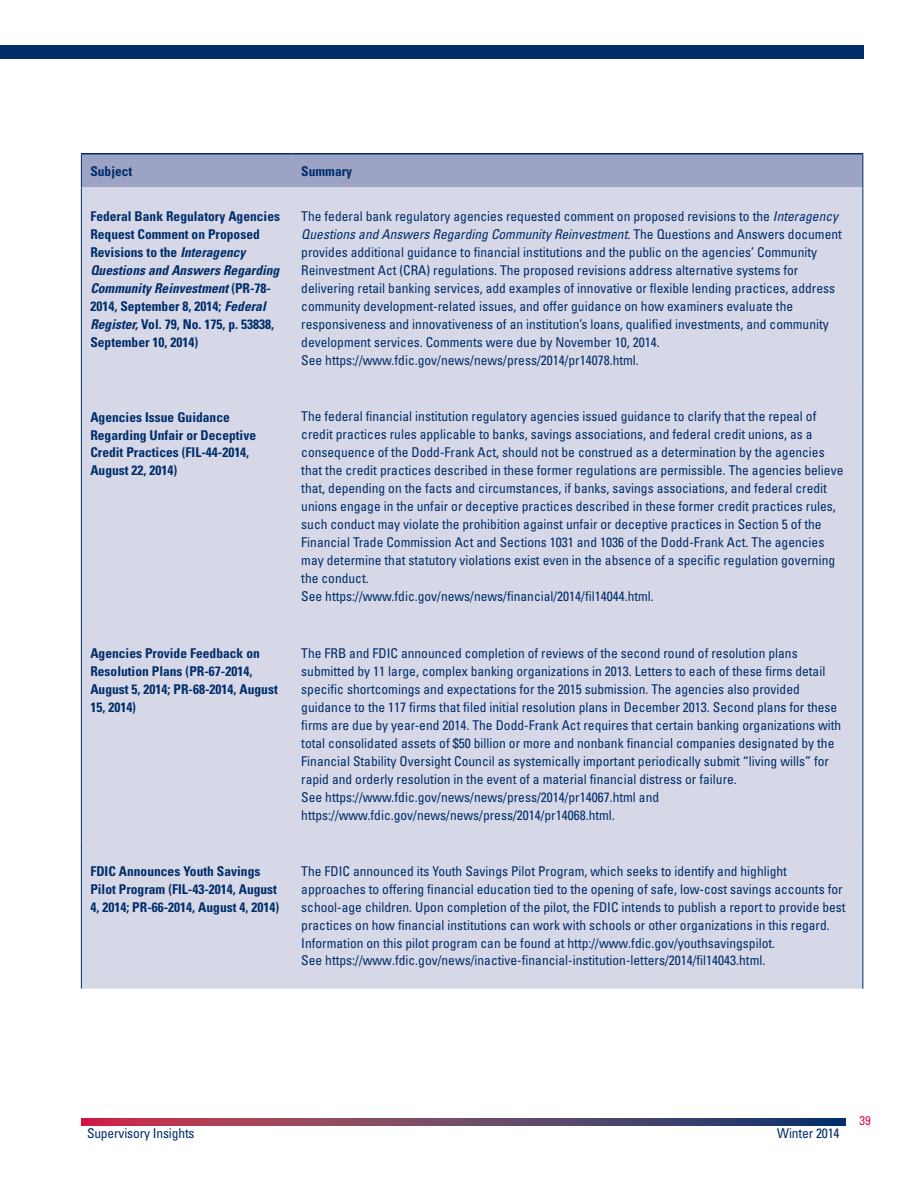
<style>
.page{position:relative;width:918px;height:1188px;background:#fff}
.page>*{position:absolute;margin:0;border:0;box-sizing:border-box;transform-origin:0 0}
.t1{font:condensed 13.5px/18px "Univers LT Std";color:#002d6a}
.t2{font:700 condensed 13.5px/18px "Univers LT Std";color:#002d6a}
.t3{font:condensed 12.75px "Univers LT Std";color:#d31245}
.s1{font-style:italic}
</style>
<div class="page">
<div style="left:0;top:45px;width:864px;height:13px;background:#002d6a"></div>
<svg style="left:81px;top:1119px;width:765px;height:6px;background:#704062"></svg>
<div style="left:82px;top:154px;width:780px;height:34px;background:#9ca3c5"></div>
<div style="left:82px;top:188px;width:780px;height:801px;background:#d6d8e7"></div>
<hr style="left:81px;top:153px;width:211px;height:1px;background:#002d6a">
<hr style="left:292px;top:153px;width:571px;height:1px;background:#002d6a">
<hr style="left:81px;top:188px;width:1px;height:200px;background:#002d6a">
<hr style="left:862px;top:188px;width:1px;height:200px;background:#002d6a">
<hr style="left:81px;top:388px;width:1px;height:236px;background:#002d6a">
<hr style="left:862px;top:388px;width:1px;height:236px;background:#002d6a">
<hr style="left:81px;top:624px;width:1px;height:218px;background:#002d6a">
<hr style="left:862px;top:624px;width:1px;height:218px;background:#002d6a">
<hr style="left:81px;top:842px;width:1px;height:147px;background:#002d6a">
<hr style="left:862px;top:842px;width:1px;height:147px;background:#002d6a">
<hr style="left:81px;top:154px;width:1px;height:34px;background:#002d6a">
<hr style="left:862px;top:154px;width:1px;height:34px;background:#002d6a">
<p class="t2" style="left:90px;top:162px;width:44px">Subject</p>
<p class="t2" style="left:301px;top:162px;width:52px">Summary</p>
<p class="t2" style="left:90px;top:207px;width:191px">Federal Bank Regulatory Agencies<br>Request Comment on Proposed<br>Revisions to the <span class="s1">Interagency<br>Questions and Answers Regarding<br>Community Reinvestment</span> (PR-78-<br>2014, September 8, 2014; <span class="s1">Federal<br>Register,</span> Vol. 79, No. 175, p. 53838,<br>September 10, 2014)</p>
<p class="t1" style="left:301px;top:207px;width:542px">The federal bank regulatory agencies requested comment on proposed revisions to the <span class="s1">Interagency Questions and Answers Regarding Community Reinvestment</span>. The Questions and Answers document provides additional guidance to financial institutions and the public on the agencies’ Community Reinvestment Act (CRA) regulations. The proposed revisions address alternative systems for delivering retail banking services, add examples of innovative or flexible lending practices, address community development-related issues, and offer guidance on how examiners evaluate the responsiveness and innovativeness of an institution’s loans, qualified investments, and community development services. Comments were due by November 10, 2014.</p>
<p class="t1" style="left:301px;top:351px;width:339px">See https://www.fdic.gov/news/news/press/2014/pr14078.html.</p>
<p class="t2" style="left:90px;top:408px;width:167px">Agencies Issue Guidance<br>Regarding Unfair or Deceptive<br>Credit Practices (FIL-44-2014,<br>August 22, 2014)</p>
<p class="t1" style="left:301px;top:408px;width:544px">The federal financial institution regulatory agencies issued guidance to clarify that the repeal of credit practices rules applicable to banks, savings associations, and federal credit unions, as a consequence of the Dodd-Frank Act, should not be construed as a determination by the agencies that the credit practices described in these former regulations are permissible. The agencies believe that, depending on the facts and circumstances, if banks, savings associations, and federal credit unions engage in the unfair or deceptive practices described in these former credit practices rules, such conduct may violate the prohibition against unfair or deceptive practices in Section 5 of the Financial Trade Commission Act and Sections 1031 and 1036 of the Dodd-Frank Act. The agencies may determine that statutory violations exist even in the absence of a specific regulation governing the conduct.</p>
<p class="t1" style="left:301px;top:587px;width:354px">See https://www.fdic.gov/news/news/financial/2014/fil14044.html.</p>
<p class="t2" style="left:90px;top:644px;width:189px">Agencies Provide Feedback on<br>Resolution Plans (PR-67-2014,<br>August 5, 2014; PR-68-2014, August<br>15, 2014)</p>
<p class="t1" style="left:301px;top:644px;width:542px">The FRB and FDIC announced completion of reviews of the second round of resolution plans submitted by 11 large, complex banking organizations in 2013. Letters to each of these firms detail specific shortcomings and expectations for the 2015 submission. The agencies also provided guidance to the 117 firms that filed initial resolution plans in December 2013. Second plans for these firms are due by year-end 2014. The Dodd-Frank Act requires that certain banking organizations with total consolidated assets of $50 billion or more and nonbank financial companies designated by the Financial Stability Oversight Council as systemically important periodically submit “living wills” for rapid and orderly resolution in the event of a material financial distress or failure.</p>
<p class="t1" style="left:301px;top:788px;width:359px">See https://www.fdic.gov/news/news/press/2014/pr14067.html and https://www.fdic.gov/news/news/press/2014/pr14068.html.</p>
<p class="t2" style="left:90px;top:862px;width:190px">FDIC Announces Youth Savings<br>Pilot Program (FIL-43-2014, August<br>4, 2014; PR-66-2014, August 4, 2014)</p>
<p class="t1" style="left:301px;top:862px;width:546px">The FDIC announced its Youth Savings Pilot Program, which seeks to identify and highlight approaches to offering financial education tied to the opening of safe, low-cost savings accounts for school-age children. Upon completion of the pilot, the FDIC intends to publish a report to provide best practices on how financial institutions can work with schools or other organizations in this regard.<br>Information on this pilot program can be found at http://www.fdic.gov/youthsavingspilot.<br>See https://www.fdic.gov/news/inactive-financial-institution-letters/2014/fil14043.html.</p>
<p class="t1" style="left:87px;top:1124px;width:109px">Supervisory Insights</p>
<p class="t1" style="left:777px;top:1124px;width:64px">Winter 2014</p>
<p class="t3" style="left:860px;top:1112px;width:13px">39</p>
</div>
